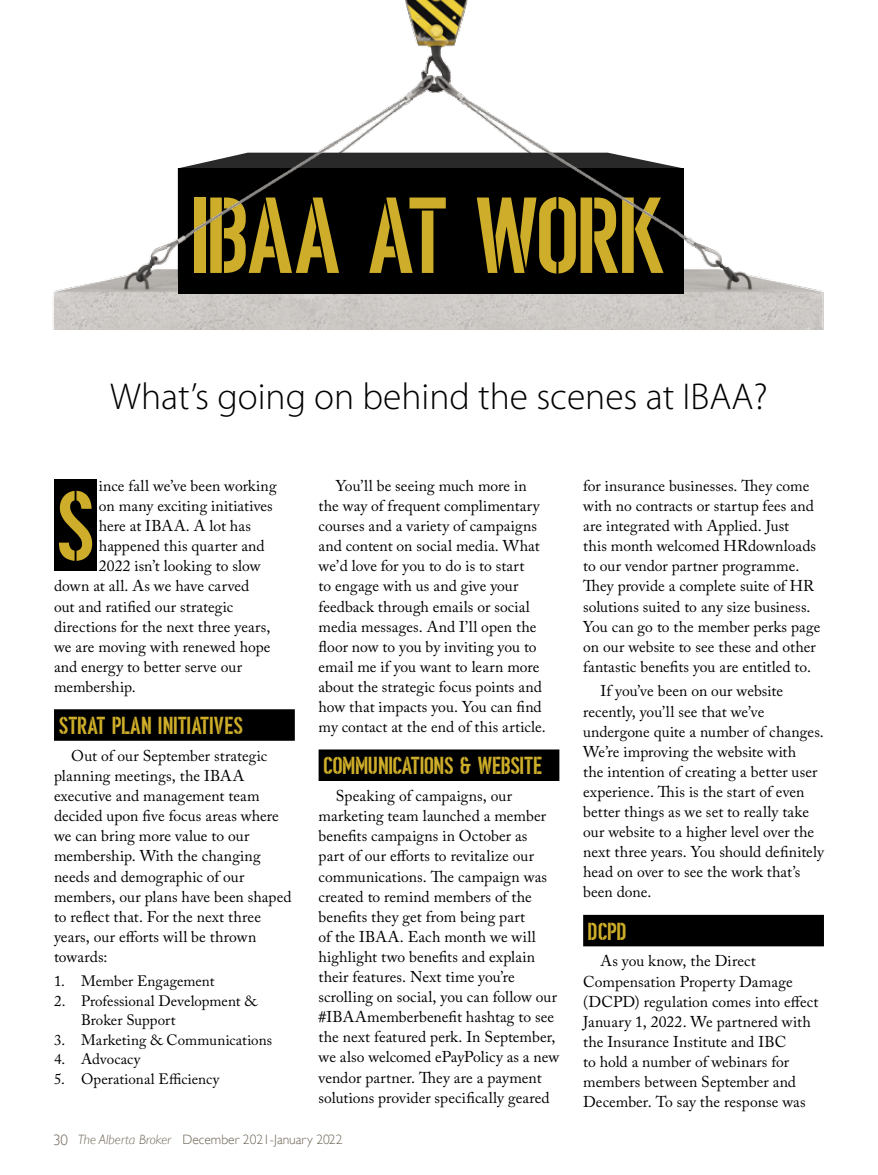
<style>
.page{position:relative;width:878px;height:1175px;background:#fff}
.page>*{position:absolute;margin:0;border:0;box-sizing:border-box;transform-origin:0 0}
.t1{font:104.55px "Ombudsman Stencil";letter-spacing:-.015em;color:#cdad29}
.t2{font:96.15px "Ombudsman Stencil";color:#cdad29}
.t3{font:300 37.5px "Myriad Pro";color:#000}
.t4{font:24px "Ombudsman Stencil";color:#cdad29}
.t5{font:15.6px/20.1px "Adobe Caslon Pro";letter-spacing:.005em;color:#000}
.t6{font:15px/19.5px "Adobe Caslon Pro";letter-spacing:.005em;color:#000}
.t7{font:300 13.5px "Gill Sans";color:#6f6556}
.s1{font-size:15px}
.s2{font-style:italic}
</style>
<div class="page">
<div style="left:54px;top:709px;width:241px;height:31px;background:#000"></div>
<div style="left:318px;top:749px;width:241px;height:32px;background:#000"></div>
<img style="left:52px;top:251px;width:772px;height:79px">
<div style="left:178px;top:168px;width:505px;height:126px;background:#000"></div>
<img style="left:153px;top:0;width:563px;height:251px">
<div style="left:583px;top:914px;width:241px;height:32px;background:#000"></div>
<div style="left:54px;top:479px;width:43px;height:92px;background:#000"></div>
<h1 class="t1" style="left:194px;top:181px;width:475px">IBAA AT WORK</h1>
<h3 class="t3" style="left:110px;top:374px;width:658px">What’s going on behind the scenes at I BAA?</h3>
<p class="t5" style="left:99px;top:475px;width:179px">ince fall we’ve been working</p>
<p class="t5" style="left:99px;top:495px;width:175px">on many exciting initiatives</p>
<p class="t5" style="left:99px;top:515px;width:153px">here at IBAA. A lot has</p>
<p class="t5" style="left:99px;top:536px;width:167px">happened this quarter and</p>
<p class="t5" style="left:99px;top:556px;width:163px">2022 isn’t looking to slow</p>
<p class="t5" style="left:54px;top:576px;width:197px">down at all. As we have carved</p>
<p class="t5" style="left:54px;top:596px;width:181px">out and ratified our strategic</p>
<p class="t5" style="left:54px;top:616px;width:218px">directions for the next three years,</p>
<p class="t5" style="left:54px;top:636px;width:218px">we are moving with renewed hope</p>
<p class="t5" style="left:54px;top:656px;width:189px">and energy to better serve our</p>
<p class="t5" style="left:54px;top:676px;width:83px">membership.</p>
<h3 class="t4" style="left:59px;top:713px;width:185px">STRAT PLAN INITIATIVES</h3>
<p class="t5" style="left:54px;top:745px;width:239px;text-indent:17px">Out of our September strategic planning meetings, the IBAA executive and management team decided upon five focus areas where we can bring more value to our membership. With the changing needs and demographic of our members, our plans have been shaped to reflect that. For the next three years, our efforts will be thrown towards:</p>
<p class="t6" style="left:54px;top:971px;width:162px">1. Member Engagement</p>
<p class="t6" style="left:81px;top:990px;width:177px;text-indent:-27px">2. Professional Development &amp;<br>Broker Support</p>
<p class="t6" style="left:54px;top:1029px;width:219px">3. Marketing &amp; Communications</p>
<p class="t6" style="left:54px;top:1049px;width:88px">4. Advocacy</p>
<p class="t6" style="left:54px;top:1068px;width:167px">5. Operational Efficiency</p>
<h2 class="t2" style="left:59px;top:476px;width:39px">S</h2>
<p class="t5" style="left:318px;top:475px;width:229px;text-indent:17px">You’ll be seeing much more in the way of frequent complimentary courses and a variety of campaigns and content on social media. What we’d love for you to do is to start<br>to engage with us and give your feedback through emails or social media messages. And I’ll open the floor now to you by inviting you to email me if you want to learn more about the strategic focus points and how that impacts you. You can find my contact at the end of this article.</p>
<h3 class="t4" style="left:324px;top:753px;width:220px">COMMUNICATIONS &amp; WEBSITE</h3>
<p class="t5" style="left:318px;top:785px;width:242px;text-indent:17px">Speaking of campaigns, our marketing team launched a member benefits campaigns in October as<br>part of our efforts to revitalize our communications. The campaign was created to remind members of the benefits they get from being part<br>of the IBAA. Each month we will highlight two benefits and explain their features. Next time you’re scrolling on social, you can follow our #IBAAmemberbenefit hashtag to see the next featured perk. In September, we also welcomed ePayPolicy as a new vendor partner. They are a payment solutions provider specifically geared</p>
<p class="t7" style="left:53px;top:1131px;width:291px"><span class="s1">30</span> <span class="s2">The Alberta Broker</span> December 2021-January 2022</p>
<p class="t5" style="left:583px;top:475px;width:239px">for insurance businesses. They come with no contracts or startup fees and are integrated with Applied. Just<br>this month welcomed HRdownloads to our vendor partner programme.<br>They provide a complete suite of HR solutions suited to any size business.<br>You can go to the member perks page on our website to see these and other fantastic benefits you are entitled to.</p>
<p class="t5" style="left:583px;top:681px;width:242px;text-indent:17px">If you’ve been on our website recently, you’ll see that we’ve undergone quite a number of changes.<br>We’re improving the website with<br>the intention of creating a better user experience. This is the start of even better things as we set to really take our website to a higher level over the next three years. You should definitely head on over to see the work that’s been done.</p>
<h3 class="t4" style="left:588px;top:918px;width:40px">DCPD</h3>
<p class="t5" style="left:583px;top:951px;width:237px;text-indent:17px">As you know, the Direct<br>Compensation Property Damage (DCPD) regulation comes into effect<br>January 1, 2022. We partnered with the Insurance Institute and IBC<br>to hold a number of webinars for members between September and<br>December. To say the response was</p>
</div>
